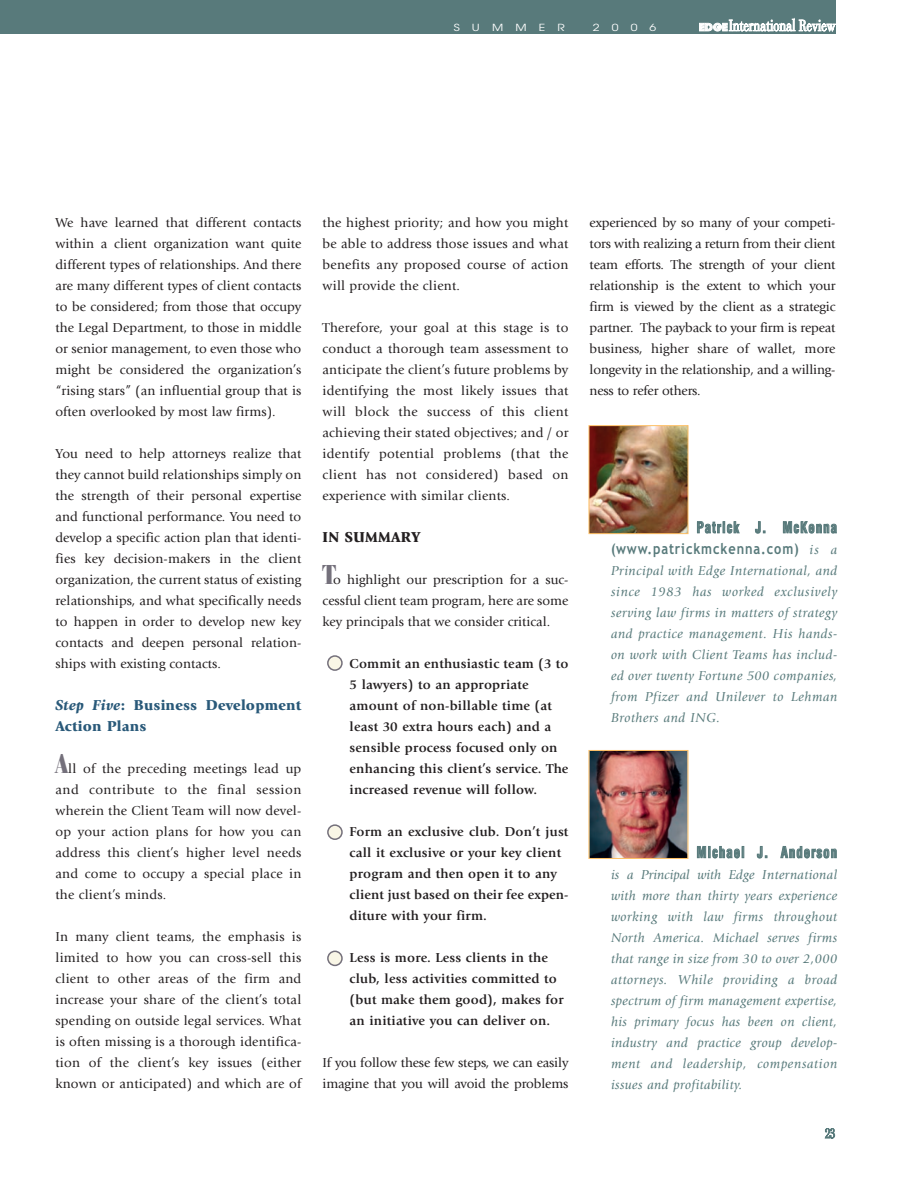
<style>
.page{position:relative;width:918px;height:1188px;background:#fff}
.page>*{position:absolute;margin:0;border:0;box-sizing:border-box;transform-origin:0 0}
.t1{font:16.35px "Bauer Bodoni";letter-spacing:-.01em;color:#fff;scale:.75 1}
.t2{font:900 15px/21px "Giovanni";letter-spacing:.015em;color:#295979}
.t3{font:700 condensed 15px "Helvetica";letter-spacing:.085em;color:#587a7b;scale:.85 1}
.t4{font:700 15px "Trebuchet MS";letter-spacing:.07em;color:#587a7b;scale:.85 1}
.t5{font:900 15px "Giovanni";letter-spacing:.015em;color:#231f20}
.t6{font:13.5px/21px "Giovanni";letter-spacing:.005em;color:#231f20;text-align:justify}
.t7{font:italic 13.5px/21px "Giovanni";letter-spacing:.035em;color:#587a7b;text-align:justify}
.t8{font:700 13.5px/21px "Giovanni";letter-spacing:.015em;color:#231f20}
.t9{font:13.5px "Bauer Bodoni";color:#587a7b;scale:.75 1}
.t10{font:9.75px "Avant Garde";letter-spacing:.995em;color:#fff;scale:1.25 1}
.s1{font-family:"Avant Garde";font-weight:700;font-size:10.2px}
.s2{font-size:15.45px}
.s3{font-style:italic}
.s4{font-family:"Bauer Bodoni";font-weight:900;font-stretch:condensed;font-size:27px;color:#74707b}
.s5{font-family:"Giovanni";font-weight:400;font-style:italic;font-size:13.5px}
</style>
<div class="page">
<div style="left:0;top:0;width:836px;height:33px;background:#587a7b"></div>
<img style="left:591px;top:752px;width:95px;height:105px">
<div style="left:589px;top:750px;width:99px;height:109px;border:1px solid #fdbf65"></div>
<img style="left:591px;top:427px;width:95px;height:105px">
<div style="left:589px;top:425px;width:99px;height:109px;border:1px solid #fdbf65"></div>
<svg style="left:327px;top:655px;width:16px;height:16px"></svg>
<svg style="left:327px;top:824px;width:16px;height:16px"></svg>
<svg style="left:327px;top:951px;width:16px;height:15px"></svg>
<p class="t10" style="left:454px;top:24px;width:90px">SUMMER</p>
<p class="t10" style="left:593px;top:24px;width:52px">2006</p>
<p class="t1" style="left:699px;top:19px;width:184px"><span class="s1">EDGE</span><span class="s2">I</span>nternational <span class="s2">R</span>eview</p>
<p class="t6" style="left:56px;top:213px;width:247px">We have learned that different contacts within a client organization want quite different types of relationships. And there are many different types of client contacts to be considered; from those that occupy the Legal Department, to those in middle or senior management, to even those who might be considered the organization’s “rising stars” (an influential group that is often overlooked by most law firms).</p>
<p class="t6" style="left:56px;top:444px;width:247px">You need to help attorneys realize that they cannot build relationships simply on the strength of their personal expertise and functional performance. You need to develop a specific action plan that identi&shy;fies key decision-makers in the client organization, the current status of existing relationships, and what specifically needs to happen in order to develop new key contacts and deepen personal relation&shy;ships with existing contacts.</p>
<p class="t2" style="left:56px;top:696px;width:247px"><span class="s3">Step Five</span>: Business Development<br>Action Plans</p>
<p class="t6" style="left:56px;top:759px;width:247px"><span class="s4">A</span>ll of the preceding meetings lead up and contribute to the final session wherein the Client Team will now devel&shy;op your action plans for how you can address this client’s higher level needs and come to occupy a special place in the client’s minds.</p>
<p class="t6" style="left:56px;top:927px;width:247px">In many client teams, the emphasis is limited to how you can cross-sell this client to other areas of the firm and increase your share of the client’s total spending on outside legal services. What is often missing is a thorough identifica&shy;tion of the client’s key issues (either known or anticipated) and which are of</p>
<p class="t6" style="left:323px;top:213px;width:247px">the highest priority; and how you might be able to address those issues and what benefits any proposed course of action will provide the client.</p>
<p class="t6" style="left:323px;top:318px;width:247px">Therefore, your goal at this stage is to conduct a thorough team assessment to anticipate the client’s future problems by identifying the most likely issues that will block the success of this client achieving their stated objectives; and / or identify potential problems (that the client has not considered) based on experience with similar clients.</p>
<p class="t5" style="left:323px;top:531px;width:99px">IN SUMMARY</p>
<p class="t6" style="left:323px;top:570px;width:247px"><span class="s4">T</span>o highlight our prescription for a suc&shy;cessful client team program, here are some key principals that we consider critical.</p>
<p class="t8" style="left:350px;top:654px;width:220px">Commit an enthusiastic team (3 to<br>5 lawyers) to an appropriate amount of non-billable time (at least 30 extra hours each) and a sensible process focused only on enhancing this client’s service. The increased revenue will follow.</p>
<p class="t8" style="left:350px;top:822px;width:220px">Form an exclusive club. Don’t just call it exclusive or your key client program and then open it to any client just based on their fee expen&shy;diture with your firm.</p>
<p class="t8" style="left:350px;top:948px;width:216px">Less is more. Less clients in the club, less activities committed to (but make them good), makes for an initiative you can deliver on.</p>
<p class="t6" style="left:323px;top:1053px;width:247px">If you follow these few steps, we can easily imagine that you will avoid the problems</p>
<p class="t6" style="left:590px;top:213px;width:247px">experienced by so many of your competi&shy;tors with realizing a return from their client team efforts. The strength of your client relationship is the extent to which your firm is viewed by the client as a strategic partner. The payback to your firm is repeat business, higher share of wallet, more longevity in the relationship, and a willing&shy;ness to refer others.</p>
<p class="t3" style="left:697px;top:522px;width:167px">Patrick J. McKenna</p>
<p class="t4" style="left:611px;top:543px;width:268px">(www.patrickmckenna.com) <span class="s5">is a</span></p>
<p class="t7" style="left:611px;top:561px;width:228px">Principal with Edge International, and since 1983 has worked exclusively serving law firms in matters of strategy and practice management. His hands&shy;on work with Client Teams has includ&shy;ed over twenty Fortune 500 companies, from Pfizer and Unilever to Lehman Brothers and ING.</p>
<p class="t3" style="left:697px;top:846px;width:167px">Michael J. Anderson</p>
<p class="t7" style="left:611px;top:865px;width:228px">is a Principal with Edge International with more than thirty years experience working with law firms throughout North America. Michael serves firms that range in size from 30 to over 2,000 attorneys. While providing a broad spectrum of firm management expertise, his primary focus has been on client, industry and practice group develop&shy;ment and leadership, compensation issues and profitability.</p>
<p class="t9" style="left:825px;top:1128px;width:15px">23</p>
</div>
